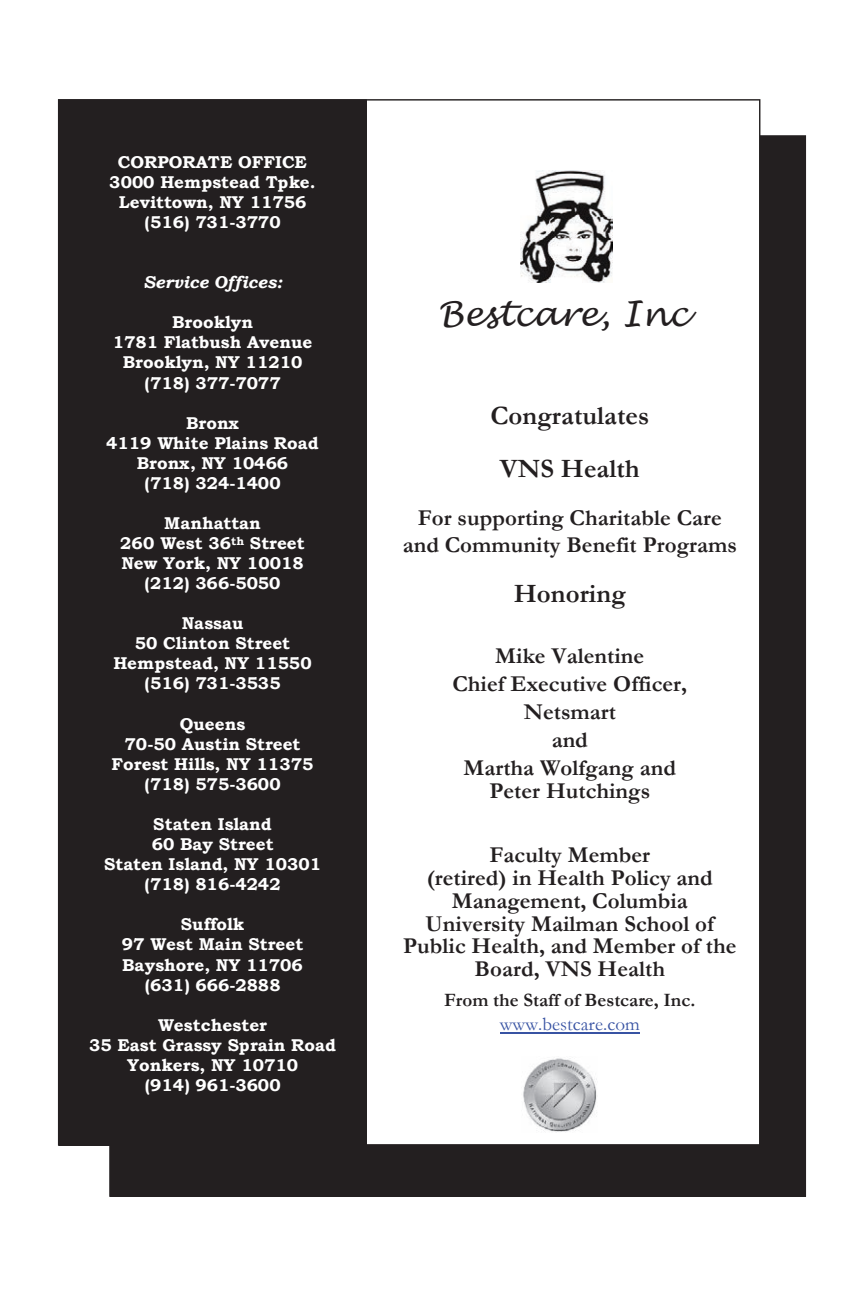
<style>
.page{position:relative;width:864px;height:1296px;background:#fff}
.page>*{position:absolute;margin:0;border:0;box-sizing:border-box;transform-origin:0 0}
.t1{font:italic 34.2px "Lucida Handwriting";color:#231f20}
.t2{font:700 26.6px/53.4px "Garamond";letter-spacing:.005em;color:#231f20;text-align:center}
.t3{font:700 22.8px/22.8px "Garamond";letter-spacing:.005em;color:#231f20;text-align:center}
.t4{font:700 19px "Garamond";color:#231f20}
.t5{font:19px "Garamond";letter-spacing:.005em;color:#3853a3}
.t6{font:700 17.2px/20px "Bookman Old Style";letter-spacing:.005em;color:#fff;text-align:center}
.t7{font:italic 700 17.2px "Bookman Old Style";color:#fff}
</style>
<div class="page">
<div style="left:110px;top:136px;width:695px;height:1060px;background:#231f20"></div>
<div style="left:59px;top:100px;width:701px;height:1045px;background:#fff"></div>
<div style="left:59px;top:100px;width:307px;height:1045px;background:#231f20"></div>
<img style="left:523px;top:1058px;width:74px;height:74px">
<img style="left:520px;top:170px;width:92px;height:113px">
<hr style="left:500px;top:1032px;width:139px;height:1px;background:#3853a3">
<p class="t6" style="left:109px;top:152px;width:208px">CORPORATE OFFICE<br>3000 Hempstead Tpke.<br>Levittown, NY 11756 (516) 731-3770</p>
<p class="t7" style="left:143px;top:269px;width:141px">Service Offices:</p>
<p class="t6" style="left:113px;top:312px;width:201px">Brooklyn<br>1781 Flatbush Avenue<br>Brooklyn, NY 11210 (718) 377-7077</p>
<p class="t6" style="left:106px;top:413px;width:214px">Bronx<br>4119 White Plains Road<br>Bronx, NY 10466<br>(718) 324-1400</p>
<p class="t6" style="left:120px;top:513px;width:186px">Manhattan<br>260 West 36<sup>th</sup> Street<br>New York, NY 10018 (212) 366-5050</p>
<p class="t6" style="left:113px;top:613px;width:200px">Nassau<br>50 Clinton Street<br>Hempstead, NY 11550 (516) 731-3535</p>
<p class="t6" style="left:112px;top:714px;width:203px">Queens<br>70-50 Austin Street<br>Forest Hills, NY 11375 (718) 575-3600</p>
<p class="t6" style="left:104px;top:814px;width:218px">Staten Island<br>60 Bay Street<br>Staten Island, NY 10301 (718) 816-4242</p>
<p class="t6" style="left:122px;top:914px;width:183px">Suffolk<br>97 West Main Street<br>Bayshore, NY 11706 (631) 666-2888</p>
<p class="t6" style="left:89px;top:1015px;width:249px">Westchester<br>35 East Grassy Sprain Road<br>Yonkers, NY 10710<br>(914) 961-3600</p>
<h1 class="t1" style="left:438px;top:294px;width:251px">Bestcare, Inc</h1>
<h2 class="t2" style="left:490px;top:389px;width:160px">Congratulates<br>VNS Health</h2>
<h3 class="t3" style="left:403px;top:504px;width:336px;line-height:27.4px">For supporting Charitable Care and Community Benefit Programs</h3>
<h2 class="t2" style="left:514px;top:567px;width:114px">Honoring</h2>
<h3 class="t3" style="left:452px;top:642px;width:236px;line-height:28px">Mike Valentine<br>Chief Executive Officer,<br>Netsmart<br>and<br>Martha Wolfgang and</h3>
<h3 class="t3" style="left:489px;top:779px;width:162px">Peter Hutchings</h3>
<h3 class="t3" style="left:403px;top:844px;width:335px">Faculty Member<br>(retired) in Health Policy and<br>Management, Columbia<br>University Mailman School of<br>Public Health, and Member of the<br>Board, VNS Health</h3>
<p class="t4" style="left:444px;top:987px;width:253px">From the Staff of Bestcare, Inc.</p>
<p class="t5" style="left:500px;top:1011px;width:141px">www.bestcare.com</p>
</div>
